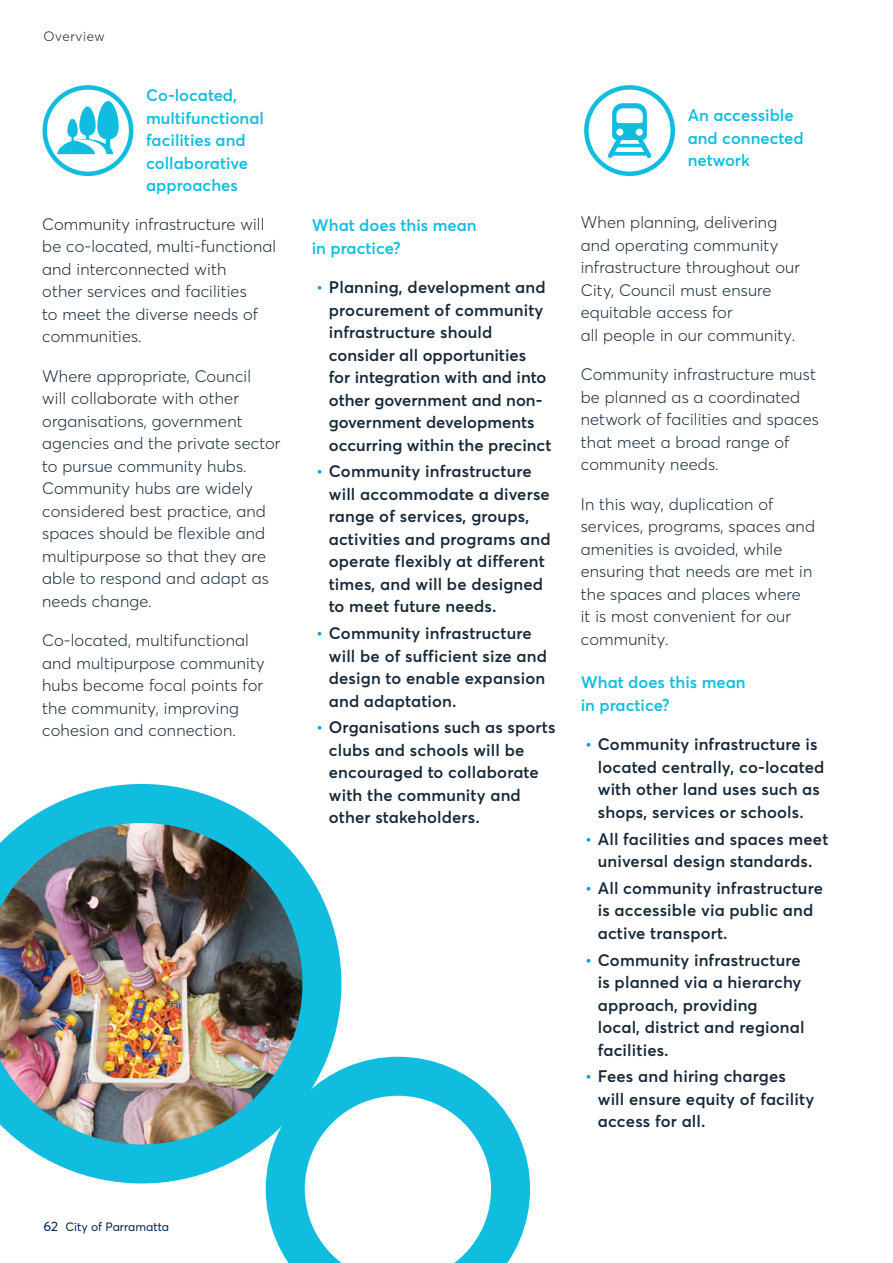
<style>
.page{position:relative;width:893px;height:1263px;background:#fff}
.page>*{position:absolute;margin:0;border:0;box-sizing:border-box;transform-origin:0 0}
.t1{font:600 16.5px/22.5px "Parramatta";letter-spacing:.01em;color:#172938}
._11_Body_copy{font:300 16.5px/22.5px "Parramatta";letter-spacing:.01em;color:#172938}
.t2{font:600 16.5px/22.5px "Parramatta";color:#11bddf}
.t3{font:300 13.5px "Parramatta";letter-spacing:.05em;color:#231f20}
.t4{font:12px "Parramatta";color:#002349}
.s1{color:#009cdc}
.s2{font-size:13.5px}
</style>
<div class="page">
<div style="left:43px;top:85px;width:90px;height:91px;border:4px solid #11bddf;border-radius:50%"></div>
<svg style="left:608px;top:103px;width:43px;height:55px"></svg>
<div style="left:584px;top:85px;width:91px;height:91px;border:4px solid #11bddf;border-radius:50%"></div>
<img style="left:0;top:784px;width:341px;height:399px">
<svg style="left:266px;top:1057px;width:264px;height:206px"></svg>
<svg style="left:57px;top:101px;width:62px;height:53px"></svg>
<p class="t3" style="left:43px;top:27px;width:63px">Overview</p>
<p class="t2" style="left:146px;top:83px;width:119px">Co-located, multifunctional facilities and collaborative approaches</p>
<p class="_11_Body_copy" style="left:42px;top:212px;width:236px">Community infrastructure will be co-located, multi-functional and interconnected with<br>other services and facilities<br>to meet the diverse needs of communities.</p>
<p class="_11_Body_copy" style="left:42px;top:364px;width:240px">Where appropriate, Council<br>will collaborate with other organisations, government agencies and the private sector to pursue community hubs.<br>Community hubs are widely considered best practice, and spaces should be flexible and multipurpose so that they are able to respond and adapt as needs change.</p>
<p class="_11_Body_copy" style="left:42px;top:629px;width:224px">Co-located, multifunctional and multipurpose community hubs become focal points for the community, improving cohesion and connection.</p>
<p class="t2" style="left:312px;top:213px;width:166px">What does this mean in practice?</p>
<p class="t1" style="left:329px;top:275px;width:224px;text-indent:-13px"><span class="s1">•</span> Planning, development and procurement of community infrastructure should consider all opportunities for integration with and into other government and non&shy;government developments occurring within the precinct</p>
<p class="t1" style="left:329px;top:459px;width:223px;text-indent:-13px"><span class="s1">•</span> Community infrastructure will accommodate a diverse range of services, groups, activities and programs and operate flexibly at different times, and will be designed to meet future needs.</p>
<p class="t1" style="left:329px;top:621px;width:220px;text-indent:-13px"><span class="s1">•</span> Community infrastructure will be of sufficient size and design to enable expansion and adaptation.</p>
<p class="t1" style="left:329px;top:715px;width:228px;text-indent:-13px"><span class="s1">•</span> Organisations such as sports clubs and schools will be encouraged to collaborate with the community and other stakeholders.</p>
<p class="t2" style="left:688px;top:103px;width:117px">An accessible and connected network</p>
<p class="_11_Body_copy" style="left:581px;top:210px;width:221px">When planning, delivering and operating community infrastructure throughout our<br>City, Council must ensure equitable access for<br>all people in our community.</p>
<p class="_11_Body_copy" style="left:581px;top:362px;width:240px">Community infrastructure must be planned as a coordinated network of facilities and spaces that meet a broad range of community needs.</p>
<p class="_11_Body_copy" style="left:581px;top:492px;width:236px">In this way, duplication of services, programs, spaces and amenities is avoided, while ensuring that needs are met in the spaces and places where<br>it is most convenient for our community.</p>
<p class="t2" style="left:581px;top:671px;width:166px">What does this mean in practice?</p>
<p class="t1" style="left:598px;top:732px;width:228px;text-indent:-13px"><span class="s1">•</span> Community infrastructure is located centrally, co-located with other land uses such as shops, services or schools.</p>
<p class="t1" style="left:585px;top:827px;width:245px;text-align:center"><span class="s1">•</span> All facilities and spaces meet universal design standards.</p>
<p class="t1" style="left:598px;top:876px;width:227px;text-indent:-13px"><span class="s1">•</span> All community infrastructure is accessible via public and active transport.</p>
<p class="t1" style="left:598px;top:948px;width:208px;text-indent:-13px"><span class="s1">•</span> Community infrastructure is planned via a hierarchy approach, providing<br>local, district and regional facilities.</p>
<p class="t1" style="left:598px;top:1064px;width:218px;text-indent:-13px"><span class="s1">•</span> Fees and hiring charges will ensure equity of facility access for all.</p>
<p class="t4" style="left:43px;top:1219px;width:127px"><span class="s2">62</span> City of Parramatta</p>
</div>
